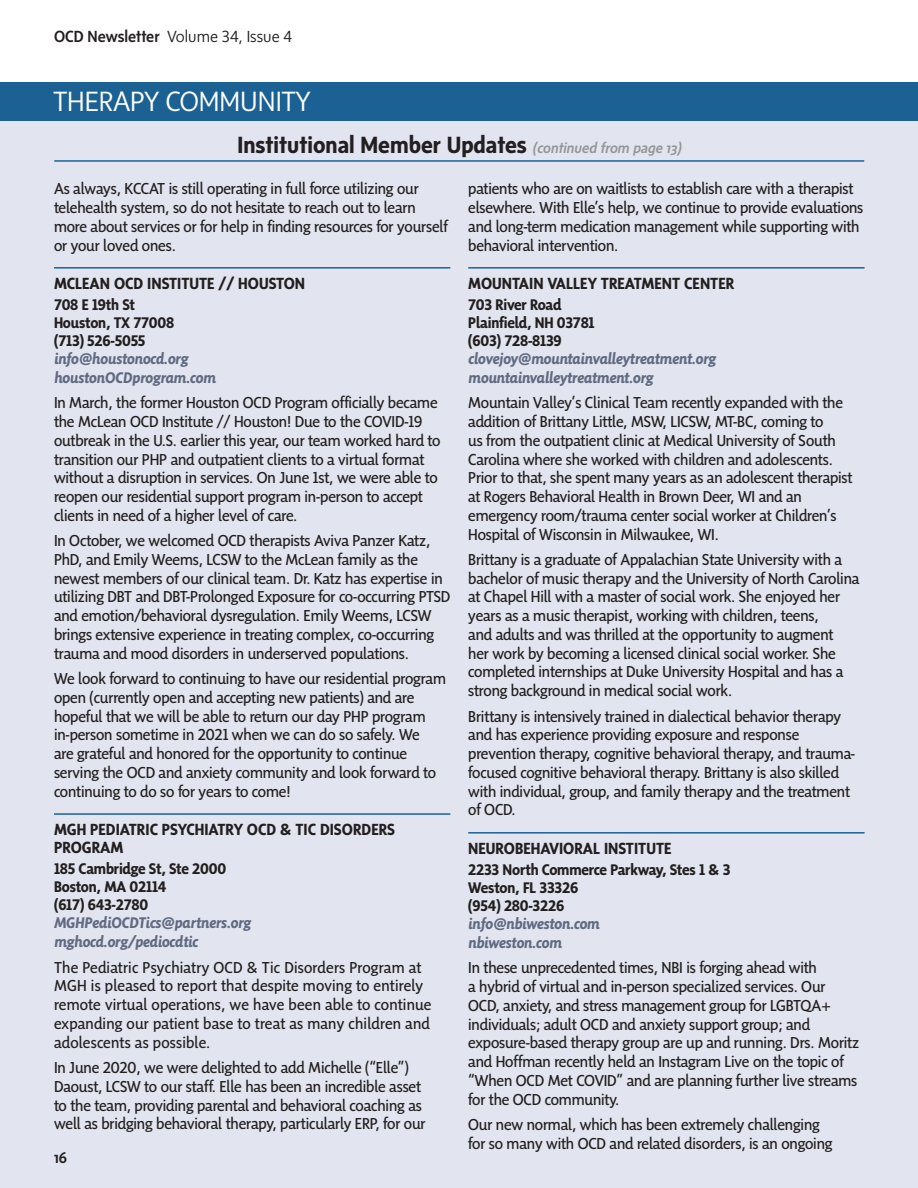
<style>
.page{position:relative;width:918px;height:1188px;background:#fff}
.page>*{position:absolute;margin:0;border:0;box-sizing:border-box;transform-origin:0 0}
.t1{font:300 28.5px "Sense";color:#fff}
.t2{font:700 24px "Sense";color:#231f20}
.t3{font:700 16.5px/18px "Sensibility";color:#231f20}
.t4{font:300 16.5px "Sense";color:#231f20}
.t5{font:500 16.5px "Sense";color:#231f20}
.t6{font:16.2px/18.8px "Sensibility";letter-spacing:-.01em;color:#231f20}
.t7{font:16.2px/18.8px "Sensibility";letter-spacing:.01em;color:#231f20}
.t8{font:700 15.75px/18px "Sensibility";letter-spacing:-.015em;color:#231f20}
.t9{font:italic 700 15.75px/18.8px "Sensibility";letter-spacing:-.015em;color:#606a81}
.s1{font-weight:500}
.s2{font-weight:500;font-style:italic;font-size:15px;color:#939598}
</style>
<div class="page">
<div style="left:0;top:101px;width:918px;height:1087px;background:#e2e5ef"></div>
<div style="left:0;top:82px;width:918px;height:39px;background:#1b6194"></div>
<hr style="left:54px;top:160px;width:810px;height:2px;background:#1b6194">
<hr style="left:54px;top:267px;width:396px;height:2px;background:#1b6194">
<hr style="left:54px;top:813px;width:396px;height:2px;background:#1b6194">
<hr style="left:468px;top:267px;width:397px;height:2px;background:#1b6194">
<hr style="left:468px;top:832px;width:397px;height:2px;background:#1b6194">
<p class="t4" style="left:54px;top:27px;width:240px"><span class="s1">OCD Newsletter</span> Volume 34, Issue 4</p>
<h1 class="t1" style="left:3px;top:85px;width:309px"><sub>ite</sub> THERAPY COMMUNITY</h1>
<h2 class="t2" style="left:238px;top:132px;width:445px">Institutional Member Updates <span class="s2">(continued from page 13)</span></h2>
<p class="t6" style="left:54px;top:179px;width:395px">As always, KCCAT is still operating in full force utilizing our telehealth system, so do not hesitate to reach out to learn more about services or for help in finding resources for yourself or your loved ones.</p>
<p class="t3" style="left:54px;top:274px;width:253px">MCLEAN OCD INSTITUTE // HOUSTON</p>
<p class="t8" style="left:54px;top:295px;width:122px">708 E 19th St<br>Houston, TX 77008 (713) 526-5055</p>
<p class="t9" style="left:54px;top:349px;width:163px">info@houstonocd.org houstonOCDprogram.com</p>
<p class="t6" style="left:54px;top:393px;width:388px">In March, the former Houston OCD Program officially became the McLean OCD Institute // Houston! Due to the COVID-19 outbreak in the U.S. earlier this year, our team worked hard to transition our PHP and outpatient clients to a virtual format without a disruption in services. On June 1st, we were able to reopen our residential support program in-person to accept clients in need of a higher level of care.</p>
<p class="t6" style="left:54px;top:531px;width:398px">In October, we welcomed OCD therapists Aviva Panzer Katz, PhD, and Emily Weems, LCSW to the McLean family as the newest members of our clinical team. Dr. Katz has expertise in utilizing DBT and DBT-Prolonged Exposure for co-occurring PTSD and emotion/behavioral dysregulation. Emily Weems, LCSW brings extensive experience in treating complex, co-occurring trauma and mood disorders in underserved populations.</p>
<p class="t6" style="left:54px;top:669px;width:394px">We look forward to continuing to have our residential program open (currently open and accepting new patients) and are hopeful that we will be able to return our day PHP program in-person sometime in 2021 when we can do so safely. We<br>are grateful and honored for the opportunity to continue serving the OCD and anxiety community and look forward to continuing to do so for years to come!</p>
<p class="t3" style="left:54px;top:820px;width:343px">MGH PEDIATRIC PSYCHIATRY OCD &amp; TIC DISORDERS<br>PROGRAM</p>
<p class="t8" style="left:54px;top:860px;width:174px">185 Cambridge St, Ste 2000<br>Boston, MA 02114<br>(617) 643-2780</p>
<p class="t9" style="left:54px;top:913px;width:199px">MGHPediOCDTics@partners.org mghocd.org/pediocdtic</p>
<p class="t7" style="left:54px;top:957px;width:379px">The Pediatric Psychiatry OCD &amp; Tic Disorders Program at MGH is pleased to report that despite moving to entirely remote virtual operations, we have been able to continue expanding our patient base to treat as many children and adolescents as possible.</p>
<p class="t6" style="left:54px;top:1058px;width:373px">In June 2020, we were delighted to add Michelle (“Elle”)<br>Daoust, LCSW to our staff. Elle has been an incredible asset to the team, providing parental and behavioral coaching as well as bridging behavioral therapy, particularly ERP, for our</p>
<h2 class="t2" style="left:402px;top:132px;width:103px">Article Titl</h2>
<p class="t6" style="left:468px;top:179px;width:397px">patients who are on waitlists to establish care with a therapist elsewhere. With Elle’s help, we continue to provide evaluations and long-term medication management while supporting with behavioral intervention.</p>
<p class="t3" style="left:468px;top:274px;width:268px">MOUNTAIN VALLEY TREATMENT CENTER</p>
<p class="t8" style="left:468px;top:295px;width:128px">703 River Road<br>Plainfield, NH 03781 (603) 728-8139</p>
<p class="t9" style="left:468px;top:349px;width:249px">clovejoy@mountainvalleytreatment.org mountainvalleytreatment.org</p>
<p class="t6" style="left:468px;top:393px;width:386px">Mountain Valley’s Clinical Team recently expanded with the addition of Brittany Little, MSW, LICSW, MT-BC, coming to<br>us from the outpatient clinic at Medical University of South Carolina where she worked with children and adolescents.<br>Prior to that, she spent many years as an adolescent therapist at Rogers Behavioral Health in Brown Deer, WI and an emergency room/trauma center social worker at Children’s Hospital of Wisconsin in Milwaukee, WI.</p>
<p class="t6" style="left:468px;top:550px;width:393px">Brittany is a graduate of Appalachian State University with a bachelor of music therapy and the University of North Carolina at Chapel Hill with a master of social work. She enjoyed her years as a music therapist, working with children, teens,<br>and adults and was thrilled at the opportunity to augment<br>her work by becoming a licensed clinical social worker. She completed internships at Duke University Hospital and has a strong background in medical social work.</p>
<p class="t6" style="left:468px;top:706px;width:388px">Brittany is intensively trained in dialectical behavior therapy and has experience providing exposure and response prevention therapy, cognitive behavioral therapy, and trauma&shy;focused cognitive behavioral therapy. Brittany is also skilled with individual, group, and family therapy and the treatment of OCD.</p>
<p class="t3" style="left:468px;top:839px;width:205px">NEUROBEHAVIORAL INSTITUTE</p>
<p class="t8" style="left:468px;top:860px;width:264px">2233 North Commerce Parkway, Stes 1 &amp; 3<br>Weston, FL 33326<br>(954) 280-3226</p>
<p class="t9" style="left:468px;top:914px;width:133px">info@nbiweston.com nbiweston.com</p>
<p class="t6" style="left:468px;top:958px;width:392px">In these unprecedented times, NBI is forging ahead with<br>a hybrid of virtual and in-person specialized services. Our OCD, anxiety, and stress management group for LGBTQA+ individuals; adult OCD and anxiety support group; and exposure-based therapy group are up and running. Drs. Moritz and Hoffman recently held an Instagram Live on the topic of “When OCD Met COVID” and are planning further live streams for the OCD community.</p>
<p class="t6" style="left:468px;top:1115px;width:366px">Our new normal, which has been extremely challenging for so many with OCD and related disorders, is an ongoing</p>
<p class="t5" style="left:54px;top:1148px;width:15px">16</p>
</div>
